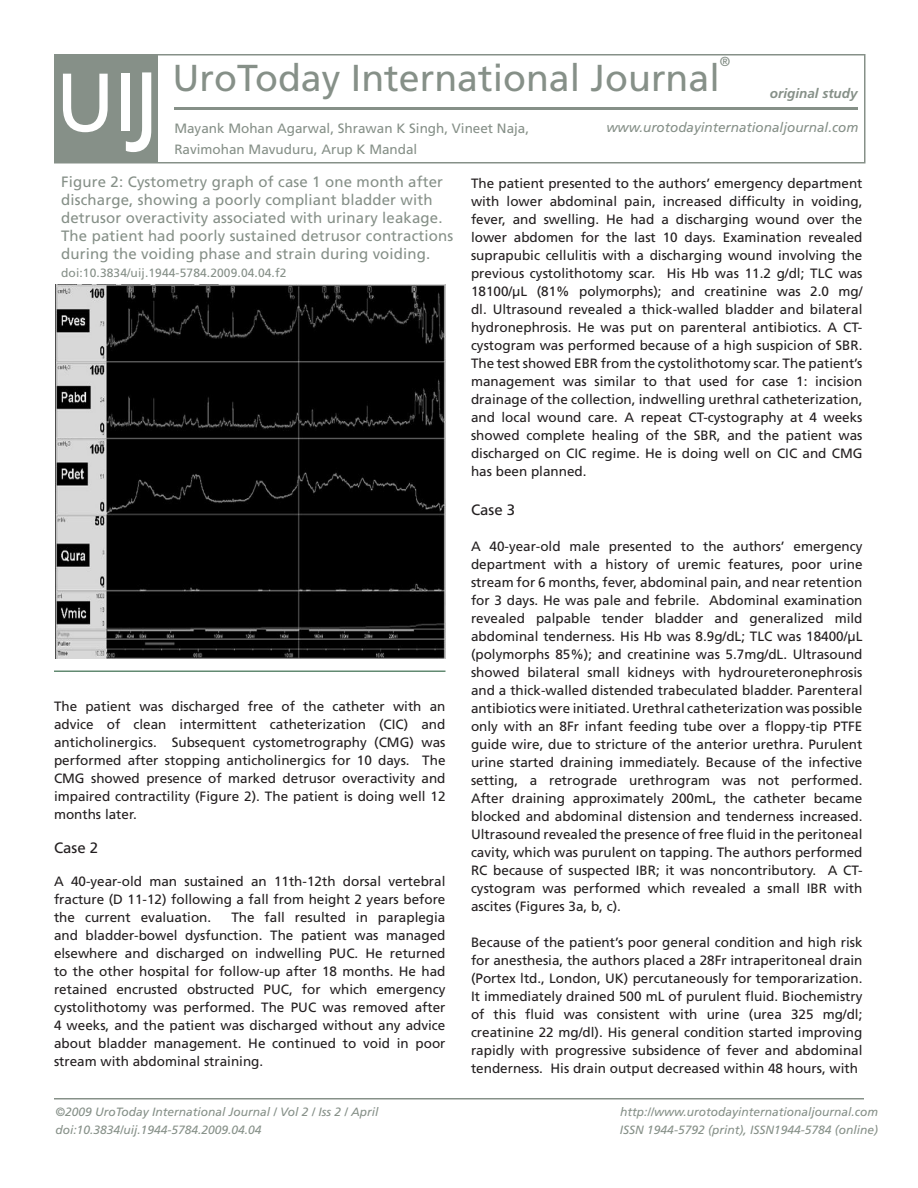
<style>
.page{position:relative;width:918px;height:1188px;background:#fff}
.page>*{position:absolute;margin:0;border:0;box-sizing:border-box;transform-origin:0 0}
.t1{font:82.5px "Frutiger LT Std";color:#fff}
.t2{font:37.5px "Frutiger LT Std";color:#869088}
.t3{font:15px/18px "Frutiger LT Std";letter-spacing:.01em;color:#869088}
.t4{font:15px "Frutiger LT Std";color:#231f20}
.t5{font:13.5px/18px "Frutiger LT Std";color:#231f20;text-align:justify}
.t6{font:13.5px "Frutiger LT Std";color:#869088}
.t7{font:italic 13.5px "Frutiger LT Std";color:#869088}
.t8{font:italic 700 13.5px "Frutiger LT Std";color:#869088}
.t9{font:13.05px "Frutiger LT Std";color:#869088}
.t10{font:italic 12px "Frutiger LT Std";color:#869088}
.t11{font:12px "Frutiger LT Std";letter-spacing:.01em;color:#869088}
.s1{font-size:112.2px}
</style>
<div class="page">
<hr style="left:54px;top:1098px;width:810px;height:2px;background:#869088">
<hr style="left:174px;top:107px;width:684px;height:3px;background:#869088">
<hr style="left:54px;top:670px;width:392px;height:2px;background:#628a71">
<img style="left:56px;top:285px;width:390px;height:373px">
<div style="left:54px;top:54px;width:103px;height:108px;background:#869088"></div>
<div style="left:54px;top:54px;width:812px;height:110px;border:2px solid #869088"></div>
<p class="t1" style="left:56px;top:54px;width:106px">UI<span class="s1">J</span></p>
<p class="t9" style="left:720px;top:53px;width:12px">®</p>
<p class="t2" style="left:172px;top:56px;width:549px">UroToday International Journal</p>
<p class="t8" style="left:770px;top:86px;width:89px">original study</p>
<p class="t6" style="left:174px;top:120px;width:356px">Mayank Mohan Agarwal, Shrawan K Singh, Vineet Naja,</p>
<p class="t6" style="left:174px;top:141px;width:245px">Ravimohan Mavuduru, Arup K Mandal</p>
<p class="t7" style="left:606px;top:120px;width:254px">www.urotodayinternationaljournal.com</p>
<p class="t3" style="left:61px;top:173px;width:394px">Figure 2: Cystometry graph of case 1 one month after discharge, showing a poorly compliant bladder with detrusor overactivity associated with urinary leakage.<br>The patient had poorly sustained detrusor contractions during the voiding phase and strain during voiding.</p>
<p class="t11" style="left:61px;top:266px;width:227px">doi:10.3834/uij.1944-5784.2009.04.04.f2</p>
<p class="t5" style="left:54px;top:697px;width:393px">The patient was discharged free of the catheter with an advice of clean intermittent catheterization (CIC) and anticholinergics. Subsequent cystometrography (CMG) was performed after stopping anticholinergics for 10 days. The CMG showed presence of marked detrusor overactivity and impaired contractility (Figure 2). The patient is doing well 12 months later.</p>
<p class="t4" style="left:54px;top:839px;width:46px">Case 2</p>
<p class="t5" style="left:54px;top:872px;width:393px">A 40-year-old man sustained an 11th-12th dorsal vertebral fracture (D 11-12) following a fall from height 2 years before the current evaluation.</p>
<p class="t5" style="left:54px;top:908px;width:393px;text-indent:177px">The fall resulted in paraplegia and bladder-bowel dysfunction. The patient was managed elsewhere and discharged on indwelling PUC. He returned to the other hospital for follow-up after 18 months. He had retained encrusted obstructed PUC, for which emergency cystolithotomy was performed. The PUC was removed after 4 weeks, and the patient was discharged without any advice about bladder management. He continued to void in poor stream with abdominal straining.</p>
<p class="t10" style="left:56px;top:1105px;width:325px">©2009 UroToday International Journal / Vol 2 / Iss 2 / April</p>
<p class="t10" style="left:56px;top:1123px;width:208px">doi:10.3834/uij.1944-5784.2009.04.04</p>
<p class="t5" style="left:471px;top:175px;width:393px">The patient presented to the authors’ emergency department with lower abdominal pain, increased difficulty in voiding, fever, and swelling. He had a discharging wound over the lower abdomen for the last 10 days. Examination revealed suprapubic cellulitis with a discharging wound involving the previous cystolithotomy scar. His Hb was 11.2 g/dl; TLC was 18100/µL (81% polymorphs); and creatinine was 2.0 mg/ dl. Ultrasound revealed a thick-walled bladder and bilateral hydronephrosis. He was put on parenteral antibiotics. A CT&shy;cystogram was performed because of a high suspicion of SBR.<br>The test showed EBR from the cystolithotomy scar. The patient’s management was similar to that used for case 1: incision drainage of the collection, indwelling urethral catheterization, and local wound care. A repeat CT-cystography at 4 weeks showed complete healing of the SBR, and the patient was discharged on CIC regime. He is doing well on CIC and CMG has been planned.</p>
<p class="t4" style="left:471px;top:501px;width:46px">Case 3</p>
<p class="t5" style="left:471px;top:538px;width:393px">A 40-year-old male presented to the authors’ emergency department with a history of uremic features, poor urine stream for 6 months, fever, abdominal pain, and near retention for 3 days. He was pale and febrile. Abdominal examination revealed palpable tender bladder and generalized mild abdominal tenderness. His Hb was 8.9g/dL; TLC was 18400/µL (polymorphs 85%); and creatinine was 5.7mg/dL. Ultrasound showed bilateral small kidneys with hydroureteronephrosis and a thick-walled distended trabeculated bladder. Parenteral antibiotics were initiated. Urethral catheterization was possible only with an 8Fr infant feeding tube over a floppy-tip PTFE guide wire, due to stricture of the anterior urethra. Purulent urine started draining immediately. Because of the infective setting, a retrograde urethrogram was not performed.<br>After draining approximately 200mL, the catheter became blocked and abdominal distension and tenderness increased.<br>Ultrasound revealed the presence of free fluid in the peritoneal cavity, which was purulent on tapping. The authors performed RC because of suspected IBR; it was noncontributory. A CT&shy;cystogram was performed which revealed a small IBR with ascites (Figures 3a, b, c).</p>
<p class="t5" style="left:471px;top:934px;width:393px">Because of the patient’s poor general condition and high risk for anesthesia, the authors placed a 28Fr intraperitoneal drain (Portex ltd., London, UK) percutaneously for temporarization.<br>It immediately drained 500 mL of purulent fluid. Biochemistry of this fluid was consistent with urine (urea 325 mg/dl; creatinine 22 mg/dl). His general condition started improving rapidly with progressive subsidence of fever and abdominal tenderness. His drain output decreased within 48 hours, with</p>
<p class="t10" style="left:620px;top:1105px;width:260px">http://www.urotodayinternationaljournal.com</p>
<p class="t10" style="left:620px;top:1123px;width:260px">ISSN 1944-5792 (print), ISSN1944-5784 (online)</p>
</div>
